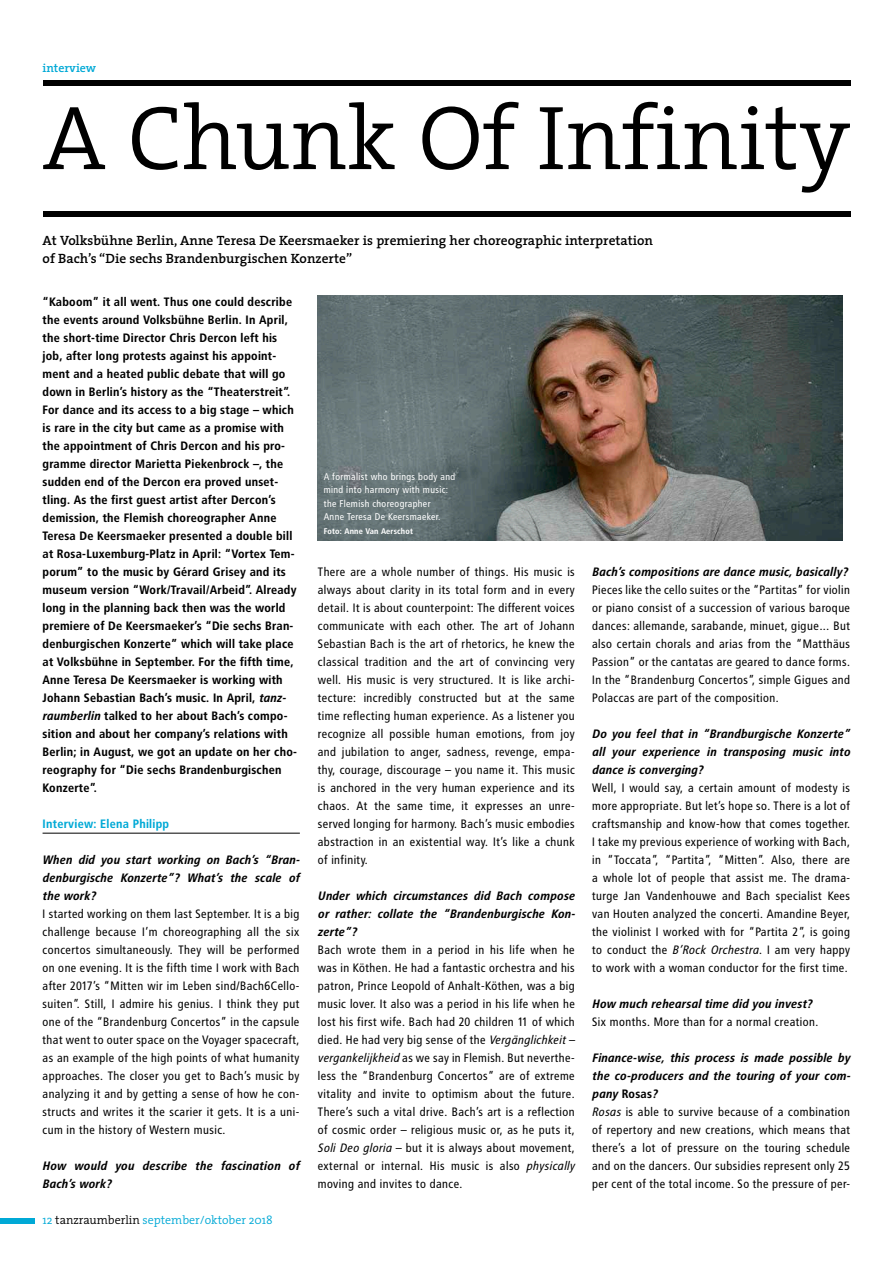
<style>
.page{position:relative;width:893px;height:1263px;background:#fff}
.page>*{position:absolute;margin:0;border:0;box-sizing:border-box;transform-origin:0 0}
.t1{font:300 91.5px "The Serif";color:#000}
.t2{font:600 13.5px/18px "The Serif";color:#000}
.t3{font:12.15px/18px "Transit Pro";color:#000;text-align:justify}
.t4{font:700 12.15px/18px "Transit Pro";color:#000}
.t5{font:italic 700 12.15px/18px "Transit Pro";color:#000;text-align:justify}
.t6{font:700 12.15px "Transit Pro";color:#00a9d6}
.t7{font:300 12px "The Serif";color:#00a9d6}
.t8{font:600 12px "The Serif";color:#00a9d6}
.t9{font:9.75px/13.5px "Transit Pro";color:#fff}
.t10{font:700 8.25px "Transit Pro";color:#fff}
.s1{font-style:italic}
.s2{color:#000}
.s3{font-weight:700;font-style:italic}
.s4{font-weight:700}
</style>
<div class="page">
<div style="left:0;top:1218px;width:35px;height:6px;background:#00a9d6"></div>
<hr style="left:43px;top:833px;width:257px;height:1px;background:#000">
<div style="left:43px;top:80px;width:807px;height:6px;background:#000"></div>
<div style="left:43px;top:211px;width:807px;height:5px;background:#000"></div>
<img style="left:317px;top:295px;width:526px;height:245px">
<p class="t8" style="left:43px;top:58px;width:55px">interview</p>
<h1 class="t1" style="left:43px;top:62px;width:809px">A Chunk Of Infinity</h1>
<p class="t2" style="left:43px;top:231px;width:612px">At Volksbühne Berlin, Anne Teresa De Keersmaeker is premiering her choreographic interpretation of Bach’s “Die sechs Brandenburgischen Konzerte”</p>
<p class="t4" style="left:43px;top:293px;width:256px">“Kaboom” it all went. Thus one could describe the events around Volksbühne Berlin. In April, the short-time Director Chris Dercon left his job, after long protests against his appoint&shy;ment and a heated public debate that will go down in Berlin’s history as the “Theaterstreit”.<br>For dance and its access to a big stage – which is rare in the city but came as a promise with the appointment of Chris Dercon and his pro&shy;gramme director Marietta Piekenbrock –, the sudden end of the Dercon era proved unset&shy;tling. As the first guest artist after Dercon’s demission, the Flemish choreographer Anne Teresa De Keersmaeker presented a double bill at Rosa-Luxemburg-Platz in April: “Vortex Tem&shy;porum” to the music by Gérard Grisey and its museum version “Work/Travail/Arbeid”. Already long in the planning back then was the world premiere of De Keersmaeker’s “Die sechs Bran&shy;denburgischen Konzerte” which will take place at Volksbühne in September. For the fifth time, Anne Teresa De Keersmaeker is working with Johann Sebastian Bach’s music. In April, <span class="s1">tanz&shy;raumberlin</span> talked to her about Bach’s compo&shy;sition and about her company’s relations with Berlin; in August, we got an update on her cho&shy;reography for “Die sechs Brandenburgischen Konzerte”.</p>
<p class="t6" style="left:43px;top:817px;width:128px">Interview: Elena Philipp</p>
<p class="t5" style="left:43px;top:851px;width:259px">When did you start working on Bach’s “Bran&shy;denburgische Konzerte”? What’s the scale of the work?</p>
<p class="t3" style="left:43px;top:905px;width:259px">I started working on them last September. It is a big challenge because I’m choreographing all the six concertos simultaneously. They will be performed on one evening. It is the fifth time I work with Bach after 2017’s “Mitten wir im Leben sind/Bach6Cello&shy;suiten”. Still, I admire his genius. I think they put one of the “Brandenburg Concertos” in the capsule that went to outer space on the Voyager spacecraft, as an example of the high points of what humanity approaches. The closer you get to Bach’s music by analyzing it and by getting a sense of how he con&shy;structs and writes it the scarier it gets. It is a uni&shy;cum in the history of Western music.</p>
<p class="t5" style="left:43px;top:1157px;width:259px">How would you describe the fascination of<br>Bach’s work?</p>
<p class="t7" style="left:43px;top:1210px;width:232px">12 <span class="s2">tanzraumberlin</span> september/oktober 2018</p>
<p class="t9" style="left:324px;top:470px;width:133px">A formalist who brings body and mind into harmony with music: the Flemish choreographer<br>Anne Teresa De Keersmaeker.</p>
<p class="t10" style="left:324px;top:526px;width:91px">Foto: Anne Van Aerschot</p>
<p class="t3" style="left:318px;top:563px;width:259px">There are a whole number of things. His music is always about clarity in its total form and in every detail. It is about counterpoint: The different voices communicate with each other. The art of Johann Sebastian Bach is the art of rhetorics, he knew the classical tradition and the art of convincing very well. His music is very structured. It is like archi&shy;tecture: incredibly constructed but at the same time reflecting human experience. As a listener you recognize all possible human emotions, from joy and jubilation to anger, sadness, revenge, empa&shy;thy, courage, discourage – you name it. This music is anchored in the very human experience and its chaos. At the same time, it expresses an unre&shy;served longing for harmony. Bach’s music embodies abstraction in an existential way. It’s like a chunk of infinity.</p>
<p class="t5" style="left:318px;top:887px;width:259px">Under which circumstances did Bach compose or rather: collate the “Brandenburgische Kon&shy;zerte”?</p>
<p class="t3" style="left:318px;top:941px;width:259px">Bach wrote them in a period in his life when he was in Köthen. He had a fantastic orchestra and his patron, Prince Leopold of Anhalt-Köthen, was a big music lover. It also was a period in his life when he lost his first wife. Bach had 20 children 11 of which died. He had very big sense of the <span class="s1">Vergänglichkeit</span> – <span class="s1">vergankelijkheid</span> as we say in Flemish. But neverthe&shy;less the “Brandenburg Concertos” are of extreme vitality and invite to optimism about the future.<br>There’s such a vital drive. Bach’s art is a reflection of cosmic order – religious music or, as he puts it, <span class="s1">Soli Deo gloria</span> – but it is always about movement, external or internal. His music is also <span class="s1">physically </span>moving and invites to dance.</p>
<p class="t5" style="left:592px;top:563px;width:257px">Bach’s compositions are dance music, basically?</p>
<p class="t3" style="left:592px;top:581px;width:260px">Pieces like the cello suites or the “Partitas” for violin or piano consist of a succession of various baroque dances: allemande, sarabande, minuet, gigue… But also certain chorals and arias from the “Matthäus Passion” or the cantatas are geared to dance forms.<br>In the “Brandenburg Concertos”, simple Gigues and Polaccas are part of the composition.</p>
<p class="t5" style="left:592px;top:725px;width:260px">Do you feel that in “Brandburgische Konzerte” all your experience in transposing music into dance is converging?</p>
<p class="t3" style="left:592px;top:779px;width:260px">Well, I would say, a certain amount of modesty is more appropriate. But let’s hope so. There is a lot of craftsmanship and know-how that comes together.<br>I take my previous experience of working with Bach, in “Toccata”, “Partita”, “Mitten”. Also, there are a whole lot of people that assist me. The drama&shy;turge Jan Vandenhouwe and Bach specialist Kees van Houten analyzed the concerti. Amandine Beyer, the violinist I worked with for “Partita 2”, is going to conduct the <span class="s1">B’Rock Orchestra</span>. I am very happy to work with a woman conductor for the first time.</p>
<p class="t5" style="left:592px;top:995px;width:222px">How much rehearsal time did you invest?</p>
<p class="t3" style="left:592px;top:1013px;width:228px">Six months. More than for a normal creation.</p>
<p class="t3" style="left:592px;top:1049px;width:260px;text-align:left"><span class="s3">Finance-wise, this process is made possible by the co-producers and the touring of your com&shy;pany</span> <span class="s4">Rosas</span><span class="s3">?<br></span><span class="s1">Rosas</span> is able to survive because of a combination of repertory and new creations, which means that there’s a lot of pressure on the touring schedule and on the dancers. Our subsidies represent only 25 per cent of the total income. So the pressure of per-</p>
</div>
